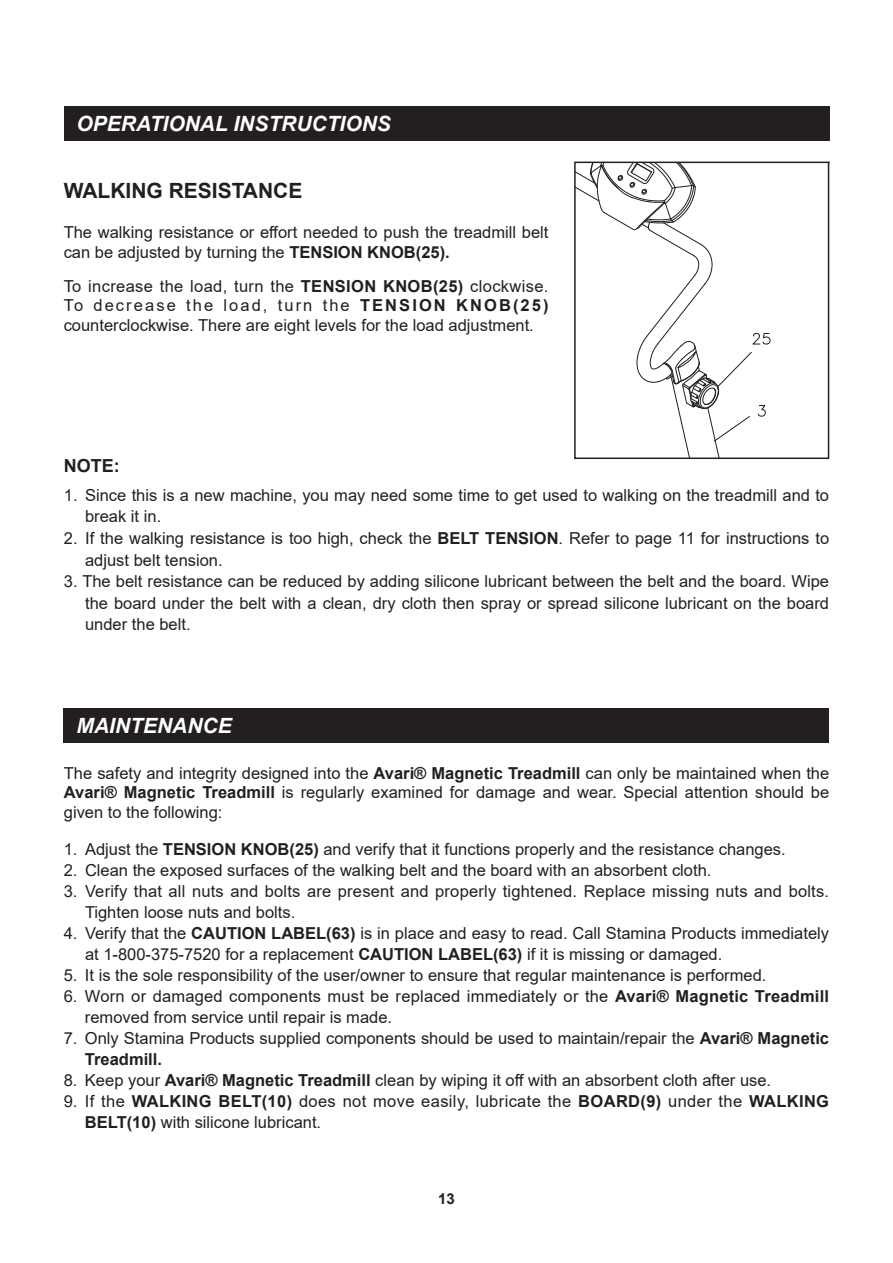
<style>
.page{position:relative;width:893px;height:1263px;background:#fff}
.page>*{position:absolute;margin:0;border:0;box-sizing:border-box;transform-origin:0 0}
.t1{font:italic 700 21px "Arial";color:#fff}
.t2{font:700 21px "Arial";color:#231f20}
.t3{font:700 18px "Arial";color:#231f20}
.t4{font:16.5px/19.8px "Arial";color:#231f20}
.t5{font:16.5px/21px "Arial";letter-spacing:.02em;color:#231f20}
.t6{font:700 15px "Arial";color:#231f20}
.s1{font-weight:700}
</style>
<div class="page">
<div style="left:64px;top:106px;width:765px;height:34px;background:#231f20"></div>
<div style="left:64px;top:708px;width:765px;height:34px;background:#231f20"></div>
<svg style="left:577px;top:165px;width:193px;height:291px"></svg>
<div style="left:574px;top:162px;width:255px;height:297px;border:2px solid #231f20"></div>
<p class="t1" style="left:77px;top:109px;width:316px">OPERATIONAL INSTRUCTIONS</p>
<p class="t2" style="left:64px;top:176px;width:240px">WALKING RESISTANCE</p>
<p class="t4" style="left:64px;top:222px;width:486px">The walking resistance or effort needed to push the treadmill belt can be adjusted by turning the <span class="s1">TENSION KNOB(25).</span></p>
<p class="t4" style="left:64px;top:276px;width:486px;text-align:justify">To increase the load, turn the <span class="s1">TENSION KNOB(25)</span> clockwise.<br>To decrease the load, turn the <span class="s1">TENSION KNOB(25) </span>counterclockwise. There are eight levels for the load adjustment.</p>
<p class="t3" style="left:64px;top:453px;width:57px">NOTE:</p>
<p class="t4" style="left:85px;top:484px;width:745px;line-height:21.6px;text-indent:-21px">1. Since this is a new machine, you may need some time to get used to walking on the treadmill and to break it in.</p>
<p class="t4" style="left:85px;top:527px;width:745px;line-height:21.6px;text-indent:-21px">2. If the walking resistance is too high, check the <span class="s1">BELT TENSION</span>. Refer to page 11 for instructions to adjust belt tension.</p>
<p class="t4" style="left:85px;top:570px;width:745px;line-height:21.6px;text-align:justify;text-indent:-21px">3. The belt resistance can be reduced by adding silicone lubricant between the belt and the board. Wipe the board under the belt with a clean, dry cloth then spray or spread silicone lubricant on the board under the belt.</p>
<p class="t1" style="left:77px;top:711px;width:157px">MAINTENANCE</p>
<p class="t4" style="left:64px;top:763px;width:767px;text-align:justify">The safety and integrity designed into the <span class="s1">Avari® Magnetic Treadmill</span> can only be maintained when the <span class="s1">Avari® Magnetic Treadmill</span> is regularly examined for damage and wear. Special attention should be given to the following:</p>
<p class="t4" style="left:64px;top:839px;width:723px">1. Adjust the <span class="s1">TENSION KNOB(25)</span> and verify that it functions properly and the resistance changes.</p>
<p class="t4" style="left:64px;top:860px;width:649px">2. Clean the exposed surfaces of the walking belt and the board with an absorbent cloth.</p>
<p class="t4" style="left:85px;top:881px;width:746px;line-height:21px;text-indent:-21px">3. Verify that all nuts and bolts are present and properly tightened. Replace missing nuts and bolts.<br>Tighten loose nuts and bolts.</p>
<p class="t4" style="left:85px;top:923px;width:746px;line-height:21px;text-indent:-21px">4. Verify that the <span class="s1">CAUTION LABEL(63)</span> is in place and easy to read. Call Stamina Products immediately at 1-800-375-7520 for a replacement <span class="s1">CAUTION LABEL(63)</span> if it is missing or damaged.</p>
<p class="t4" style="left:64px;top:965px;width:704px">5. It is the sole responsibility of the user/owner to ensure that regular maintenance is performed.</p>
<p class="t4" style="left:85px;top:986px;width:746px;line-height:21px;text-indent:-21px">6. Worn or damaged components must be replaced immediately or the <span class="s1">Avari® Magnetic Treadmill </span>removed from service until repair is made.</p>
<p class="t4" style="left:85px;top:1028px;width:746px;line-height:21px;text-indent:-21px">7. Only Stamina Products supplied components should be used to maintain/repair the <span class="s1">Avari® Magnetic<br>Treadmill.</span></p>
<p class="t4" style="left:64px;top:1070px;width:709px">8. Keep your <span class="s1">Avari® Magnetic Treadmill</span> clean by wiping it off with an absorbent cloth after use.</p>
<p class="t5" style="left:85px;top:1091px;width:746px;text-indent:-21px">9. If the <span class="s1">WALKING BELT(10)</span> does not move easily, lubricate the <span class="s1">BOARD(9)</span> under the <span class="s1">WALKING<br>BELT(10)</span> with silicone lubricant.</p>
<p class="t6" style="left:438px;top:1188px;width:18px">13</p>
</div>
